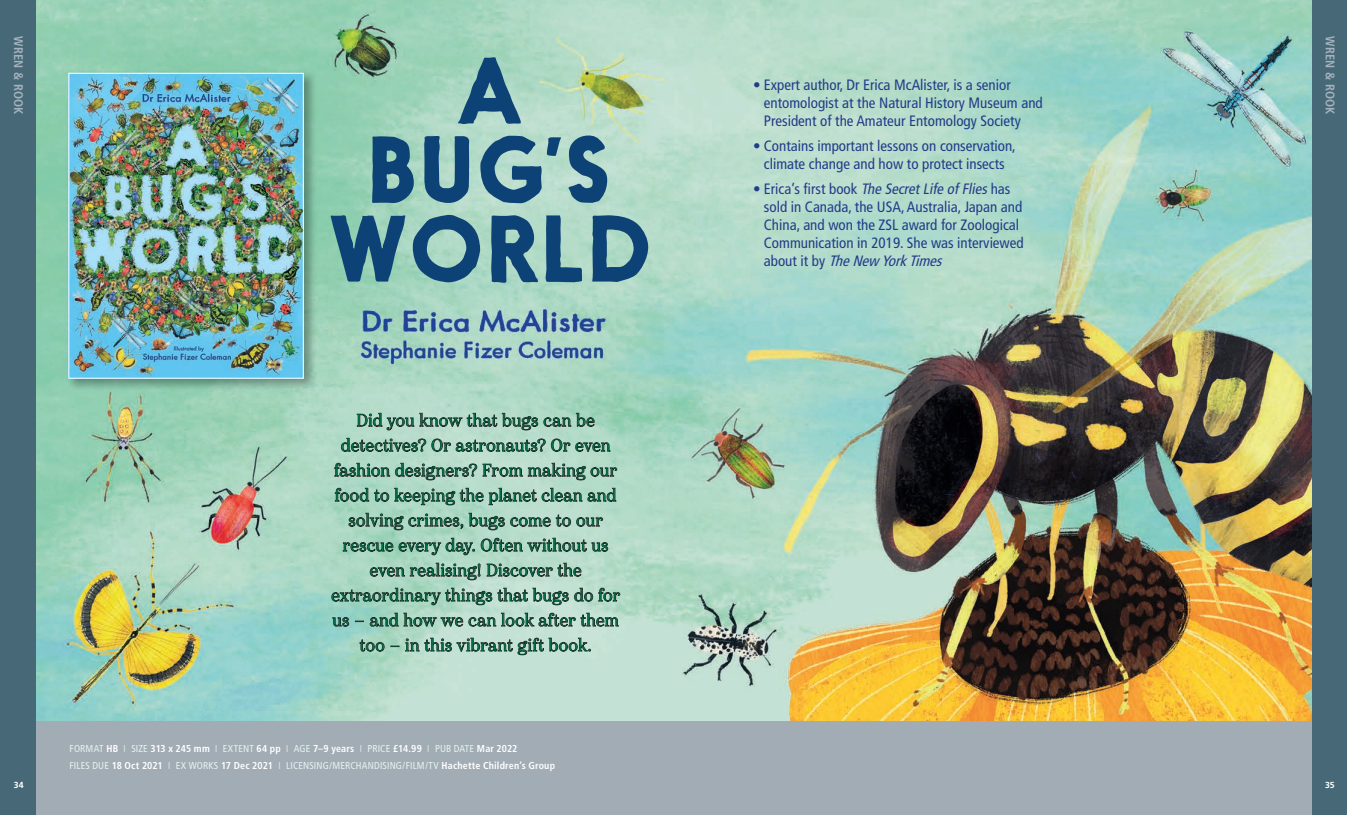
<style>
.page{position:relative;width:1347px;height:815px;background:#fff}
.page>*{position:absolute;margin:0;border:0;box-sizing:border-box;transform-origin:0 0}
.t1{font:700 88.25px/79.1px "Nanami HM Solid";letter-spacing:.025em;color:#0d4276;text-align:center}
.t2{font:17.12px/25px "Haboro Nor Reg";letter-spacing:-.005em;color:#006d46;text-align:center}
.t3{font:condensed 15px/18px "Frutiger";color:#223c88}
.t4{font:700 condensed 12.5px "Frutiger";letter-spacing:.02em;color:#a5b3bd}
.t5{font:condensed 10px/17.5px "Frutiger";letter-spacing:.015em;color:#e3f3f0}
.t6{font:700 8.75px "Frutiger";color:#fff}
.s1{font-style:italic}
.s2{font-weight:700;color:#fff}
.s3{font-weight:300;font-stretch:normal}
</style>
<div class="page">
<img style="left:36px;top:0;width:1275px;height:721px">
<img style="left:65px;top:70px;width:251px;height:322px">
<img style="left:70px;top:75px;width:232px;height:302px">
<div style="left:68px;top:73px;width:236px;height:306px;border:1px solid #fff"></div>
<svg style="left:357px;top:413px;width:237px;height:17px;background:#8aa497"></svg>
<svg style="left:341px;top:438px;width:204px;height:14px;background:#7f968b"></svg>
<svg style="left:551px;top:439px;width:59px;height:13px"></svg>
<svg style="left:334px;top:463px;width:283px;height:17px;background:#88a195"></svg>
<svg style="left:335px;top:488px;width:148px;height:17px;background:#819e91"></svg>
<svg style="left:489px;top:488px;width:47px;height:17px"></svg>
<svg style="left:542px;top:488px;width:74px;height:14px"></svg>
<svg style="left:349px;top:513px;width:114px;height:17px;background:#809e90"></svg>
<svg style="left:469px;top:513px;width:81px;height:17px"></svg>
<svg style="left:556px;top:515px;width:47px;height:11px"></svg>
<svg style="left:343px;top:542px;width:50px;height:9px"></svg>
<svg style="left:399px;top:538px;width:76px;height:17px"></svg>
<svg style="left:481px;top:538px;width:127px;height:14px;background:#80968b"></svg>
<svg style="left:370px;top:563px;width:110px;height:17px;background:#819c8f"></svg>
<svg style="left:487px;top:563px;width:94px;height:14px"></svg>
<svg style="left:331px;top:588px;width:237px;height:17px;background:#849e92"></svg>
<svg style="left:574px;top:588px;width:46px;height:13px"></svg>
<svg style="left:332px;top:617px;width:17px;height:9px"></svg>
<svg style="left:370px;top:613px;width:248px;height:13px;background:#869b91"></svg>
<svg style="left:360px;top:640px;width:24px;height:11px"></svg>
<svg style="left:405px;top:638px;width:107px;height:14px"></svg>
<svg style="left:518px;top:638px;width:72px;height:17px"></svg>
<div style="left:0;top:721px;width:1346px;height:94px;background:#a2acb5"></div>
<div style="left:0;top:0;width:36px;height:815px;background:#466877"></div>
<div style="left:1311px;top:0;width:35px;height:815px;background:#466877"></div>
<p class="t4" style="left:26px;top:36px;width:80px;rotate:90deg">WREN &amp; ROOK</p>
<p class="t4" style="left:1337px;top:36px;width:80px;rotate:90deg">WREN &amp; ROOK</p>
<h1 class="t1" style="left:327px;top:50px;width:327px">A<br>BUG’S<br>WORLD</h1>
<p class="t3" style="left:764px;top:76px;width:280px;text-indent:-11px">• Expert author, Dr Erica McAlister, is a senior entomologist at the Natural History Museum and<br>President of the Amateur Entomology Society</p>
<p class="t3" style="left:753px;top:137px;width:264px;text-align:center">• Contains important lessons on conservation, climate change and how to protect insects</p>
<p class="t3" style="left:764px;top:180px;width:261px;text-indent:-11px">• E r i c a ’ s fir s t b o o k <span class="s1">The SecretLife ofFlies</span>h a s sold in Canada, the USA, Australia, Japan and China, and won the ZSL award for Zoological Communication in 2019. She was interviewed a b o u t i t b y <span class="s1">TheNew YorkTimes</span></p>
<p class="t2" style="left:331px;top:408px;width:291px">Did you know that bugs can be detectives? Or astronauts? Or even fashion designers? From making our food to keeping the planet clean and solving crimes, bugs come to our rescue every day. Often without us even realising! Discover the extraordinary things that bugs do for us — and how we can look after them too — in this vibrant gift book.</p>
<p class="t5" style="left:70px;top:740px;width:487px">FORMAT <span class="s2">HB</span> <span class="s3">I</span> SIZE <span class="s2">313 x 245 mm</span> <span class="s3">I</span> EXTENT <span class="s2">64 pp</span> <span class="s3">I</span> AGE <span class="s2">7–9 years</span> <span class="s3">I</span> PRICE <span class="s2">£14.99</span> <span class="s3">I</span> PUB DATE <span class="s2">Mar 2022<br></span>FILES DUE <span class="s2">18 Oct 2021</span> <span class="s3">I</span> EX WORKS <span class="s2">17 Dec 2021</span> <span class="s3">I</span> LICENSING/MERCHANDISING/FILM/TV <span class="s2">Hachette Children’s Group</span></p>
<p class="t6" style="left:14px;top:780px;width:11px">34</p>
<p class="t6" style="left:1325px;top:780px;width:11px">35</p>
</div>
